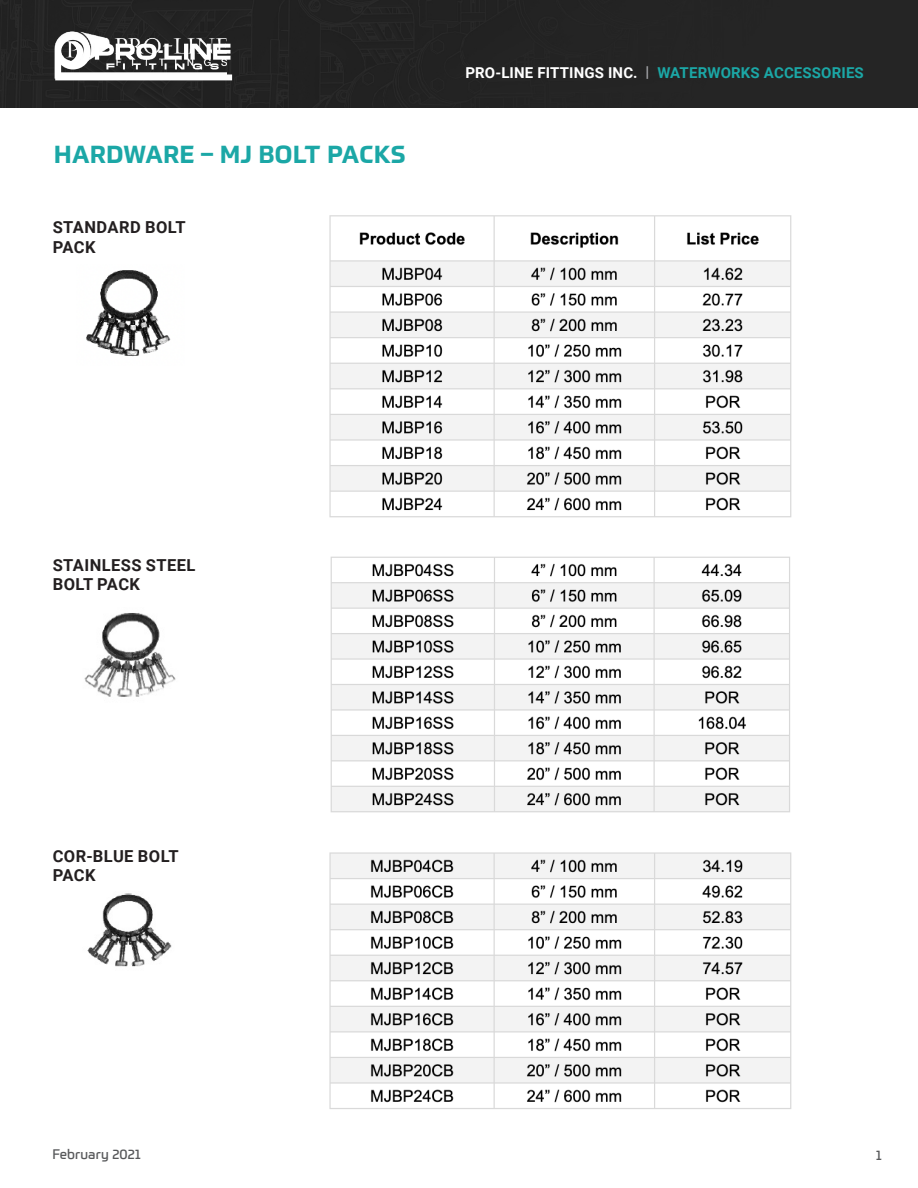
<style>
.page{position:relative;width:918px;height:1188px;background:#fff}
.page>*{position:absolute;margin:0;border:0;box-sizing:border-box;transform-origin:0 0}
.t1{font:700 24px "Prometo";letter-spacing:.025em;color:#1ba7a6}
.t2{font:700 16.5px/19.5px "Roboto";letter-spacing:.025em;color:#231f20}
.t3{font:700 15px "Roboto";letter-spacing:.01em;color:#1ba7a6}
.t4{font:13.5px "Prometo";letter-spacing:.01em;color:#57585a}
.s1{color:#fff}
.s2{color:#aaabaf}
</style>
<div class="page">
<div style="left:0;top:0;width:918px;height:108px;background:#242424"></div>
<img style="left:52px;top:27px;width:174px;height:57px">
<img style="left:86px;top:270px;width:85px;height:87px">
<img style="left:84px;top:613px;width:92px;height:84px">
<img style="left:87px;top:893px;width:85px;height:74px">
<img style="left:329px;top:215px;width:463px;height:303px">
<img style="left:330px;top:556px;width:460px;height:257px">
<img style="left:329px;top:852px;width:463px;height:257px">
<svg style="left:52px;top:31px;width:186px;height:52px"></svg>
<h1 class="t1" style="left:54px;top:139px;width:353px">HARDWARE – MJ BOLT PACKS</h1>
<p class="t2" style="left:53px;top:217px;width:135px">STANDARD BOLT<br>PACK</p>
<p class="t3" style="left:465px;top:62px;width:400px"><span class="s1">PRO-LINE FITTINGS INC.</span> <span class="s2">|</span> WATERWORKS ACCESSORIES</p>
<p class="t2" style="left:53px;top:555px;width:144px">STAINLESS STEEL<br>BOLT PACK</p>
<p class="t2" style="left:53px;top:846px;width:127px">COR-BLUE BOLT<br>PACK</p>
<p class="t4" style="left:52px;top:1146px;width:90px">February 2021</p>
<p class="t4" style="left:876px;top:1147px;width:8px">1</p>
</div>
